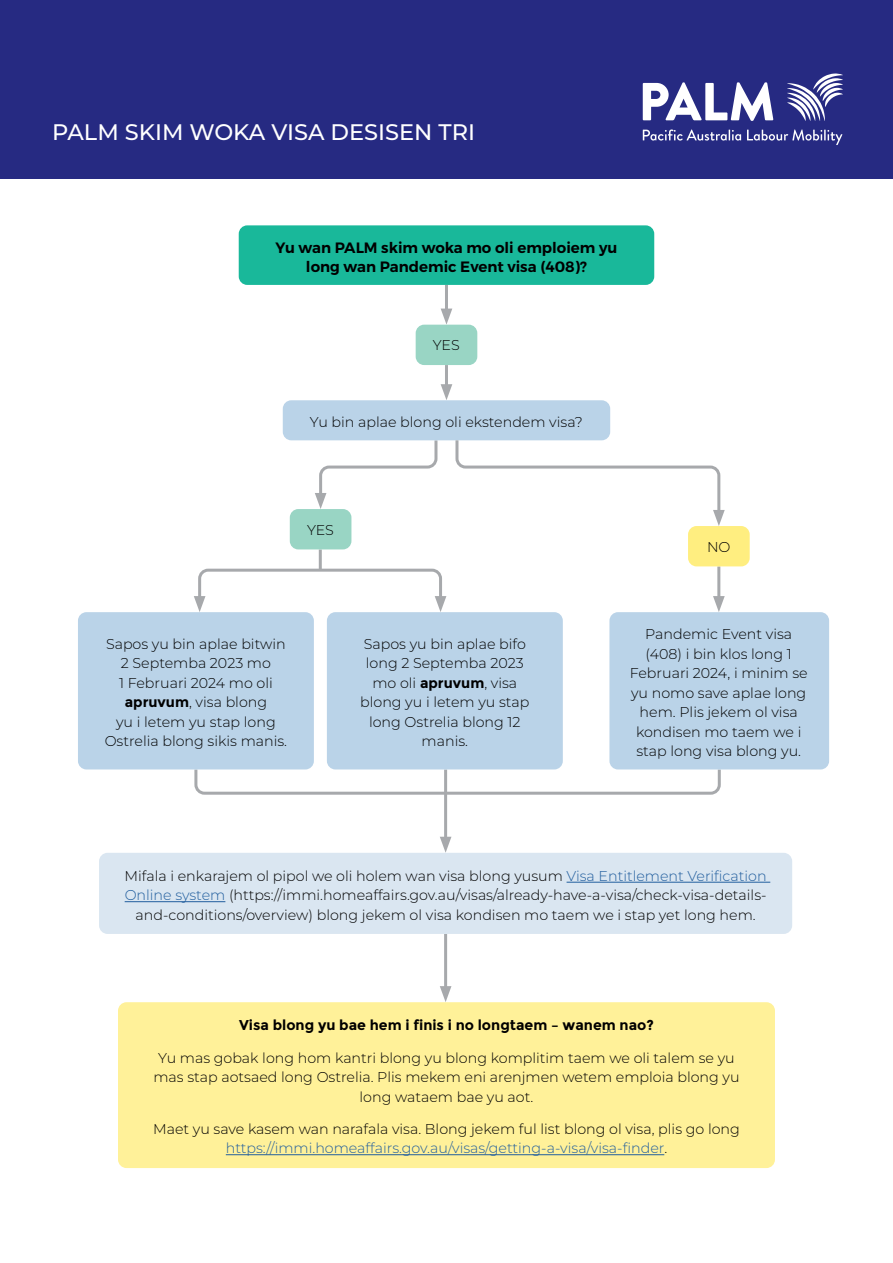
<style>
.page{position:relative;width:893px;height:1263px;background:#fff}
.page>*{position:absolute;margin:0;border:0;box-sizing:border-box;transform-origin:0 0}
.t1{font:500 22.5px "Montserrat";color:#fff}
.t2{font:600 15px/19.5px "Montserrat";color:#000;text-align:center}
.t3{font:300 14.25px/19.5px "Montserrat";color:#000;text-align:center}
.t4{font:700 14.25px "Montserrat";color:#000}
.s1{font-weight:700}
.s2{color:#215e9e}
</style>
<div class="page">
<div style="left:0;top:0;width:893px;height:178px;background:#262a82"></div>
<svg style="left:643px;top:82px;width:130px;height:39px"></svg>
<svg style="left:643px;top:129px;width:98px;height:12px"></svg>
<svg style="left:747px;top:129px;width:95px;height:16px"></svg>
<svg style="left:787px;top:73px;width:56px;height:48px"></svg>
<hr style="left:444px;top:934px;width:3px;height:58px;background:#a7a9ac">
<svg style="left:440px;top:986px;width:11px;height:16px"></svg>
<hr style="left:444px;top:769px;width:3px;height:73px;background:#a7a9ac">
<svg style="left:440px;top:837px;width:11px;height:16px"></svg>
<svg style="left:315px;top:440px;width:124px;height:69px"></svg>
<svg style="left:193px;top:767px;width:529px;height:29px"></svg>
<hr style="left:319px;top:549px;width:3px;height:21px;background:#a7a9ac">
<hr style="left:445px;top:285px;width:3px;height:29px;background:#a7a9ac">
<svg style="left:441px;top:309px;width:11px;height:16px"></svg>
<hr style="left:445px;top:365px;width:3px;height:25px;background:#a7a9ac">
<svg style="left:441px;top:384px;width:11px;height:16px"></svg>
<hr style="left:717px;top:566px;width:3px;height:36px;background:#a7a9ac">
<svg style="left:713px;top:596px;width:12px;height:16px"></svg>
<div style="left:239px;top:225px;width:415px;height:60px;background:#19b89a;border-radius:9px"></div>
<div style="left:416px;top:325px;width:61px;height:40px;background:#99d5c4;border-radius:9px"></div>
<div style="left:290px;top:509px;width:61px;height:40px;background:#99d5c4;border-radius:9px"></div>
<div style="left:78px;top:612px;width:236px;height:157px;background:#bad3e8;border-radius:9px"></div>
<div style="left:327px;top:612px;width:236px;height:157px;background:#bad3e8;border-radius:9px"></div>
<div style="left:283px;top:400px;width:327px;height:40px;background:#bad3e8;border-radius:9px"></div>
<div style="left:688px;top:526px;width:62px;height:40px;background:#ffee80;border-radius:9px"></div>
<div style="left:609px;top:612px;width:220px;height:157px;background:#bad3e8;border-radius:9px"></div>
<div style="left:99px;top:853px;width:693px;height:81px;background:#dae6f1;border-radius:9px"></div>
<hr style="left:567px;top:882px;width:203px;height:1px;background:#215e9e">
<hr style="left:125px;top:901px;width:100px;height:1px;background:#215e9e">
<div style="left:118px;top:1002px;width:657px;height:166px;background:#fff199;border-radius:9px"></div>
<hr style="left:226px;top:1154px;width:438px;height:1px;background:#215e9e">
<svg style="left:454px;top:438px;width:271px;height:88px"></svg>
<svg style="left:194px;top:567px;width:252px;height:45px"></svg>
<h1 class="t1" style="left:52px;top:117px;width:424px">PALM SKIM WOKA VISA DESISEN TRI</h1>
<p class="t2" style="left:276px;top:238px;width:343px">Yu wan PALM skim woka mo oli emploiem yu long wan Pandemic Event visa (408)?</p>
<p class="t3" style="left:433px;top:335px;width:28px">YES</p>
<p class="t3" style="left:326px;top:412px;width:242px">Did you apply for a visa extension?</p>
<p class="t3" style="left:310px;top:412px;width:274px">Yu bin aplae blong oli ekstendem visa?</p>
<p class="t3" style="left:307px;top:519px;width:28px">YES</p>
<p class="t3" style="left:105px;top:634px;width:184px">Sapos yu bin aplae bitwin<br>2 Septemba 2023 mo<br>1 Februari 2024 mo oli <span class="s1">apruvum</span>, visa blong<br>yu i letem yu stap long<br>Ostrelia blong sikis manis.</p>
<p class="t3" style="left:360px;top:634px;width:171px">Sapos yu bin aplae bifo long 2 Septemba 2023 mo oli <span class="s1">apruvum</span>, visa blong yu i letem yu stap long Ostrelia blong 12 manis.</p>
<p class="t3" style="left:707px;top:536px;width:25px">NO</p>
<p class="t3" style="left:630px;top:624px;width:180px">Pandemic Event visa (408) i bin klos long 1<br>Februari 2024, i minim se yu nomo save aplae long hem. Plis jekem ol visa kondisen mo taem we i stap long visa blong yu.</p>
<p class="t3" style="left:125px;top:865px;width:644px">Mifala i enkarajem ol pipol we oli holem wan visa blong yusum <span class="s2">Visa Entitlement Verification<br>Online system</span> (https://immi.homeaffairs.gov.au/visas/already-have-a-visa/check-visa-details&shy;and-conditions/overview) blong jekem ol visa kondisen mo taem we i stap yet long hem.</p>
<p class="t4" style="left:239px;top:1017px;width:416px">Visa blong yu bae hem i finis i no longtaem – wanem nao?</p>
<p class="t3" style="left:153px;top:1047px;width:588px">Yu mas gobak long hom kantri blong yu blong komplitim taem we oli talem se yu mas stap aotsaed long Ostrelia. Plis mekem eni arenjmen wetem emploia blong yu long wataem bae yu aot.</p>
<p class="t3" style="left:153px;top:1118px;width:588px">Maet yu save kasem wan narafala visa. Blong jekem ful list blong ol visa, plis go long <span class="s2">https://immi.homeaffairs.gov.au/visas/getting-a-visa/visa-finder</span>.</p>
</div>
